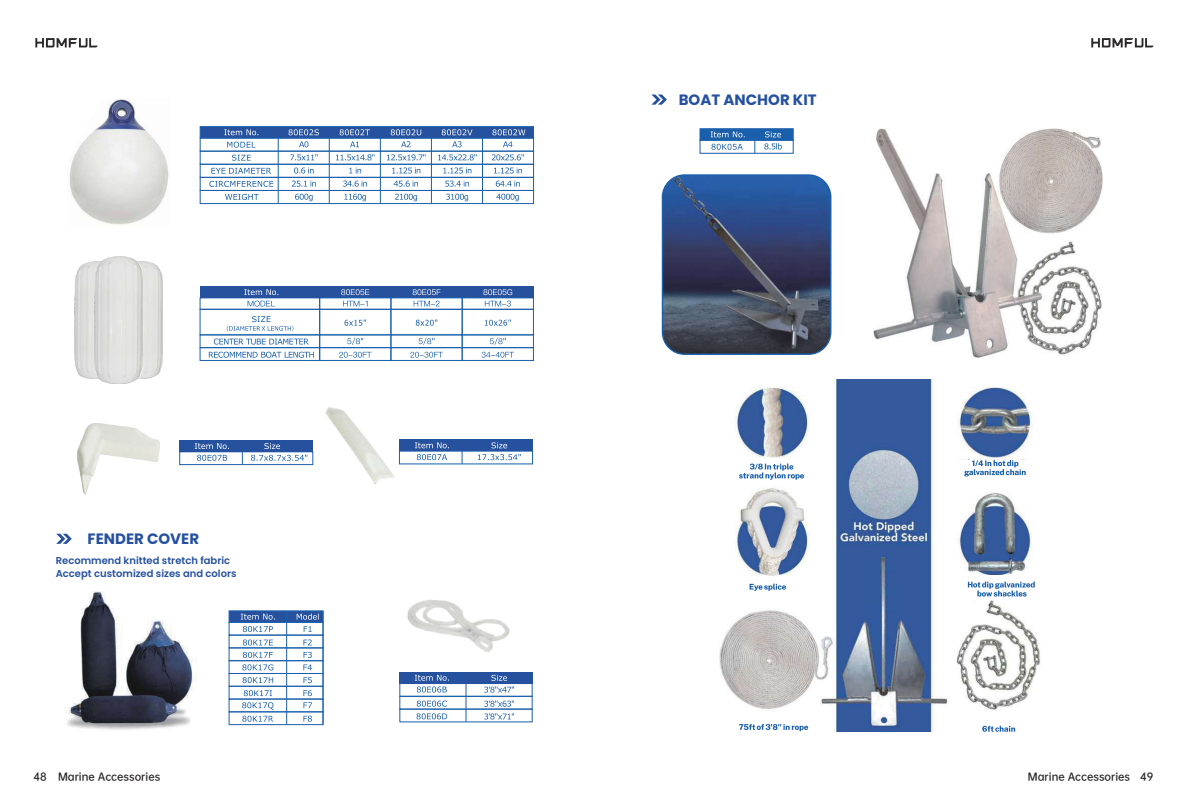
<style>
.page{position:relative;width:1190px;height:807px;background:#fff}
.page>*{position:absolute;margin:0;border:0;box-sizing:border-box;transform-origin:0 0}
.t1{font:700 15px "Poppins";color:#26519f}
.t2{font:600 10px/13px "Poppins";color:#26519f}
.t3{font:10px "OPPO Sans B";color:#2b2829}
</style>
<div class="page">
<svg style="left:1091px;top:38px;width:63px;height:9px"></svg>
<svg style="left:35px;top:38px;width:63px;height:9px"></svg>
<img style="left:307px;top:407px;width:104px;height:78px">
<img style="left:77px;top:423px;width:82px;height:71px">
<div style="left:179px;top:452px;width:134px;height:13px;border:1px solid #1a5fac"></div>
<div style="left:179px;top:440px;width:134px;height:12px;background:#26519f"></div>
<svg style="left:195px;top:443px;width:34px;height:6px"></svg>
<svg style="left:197px;top:455px;width:30px;height:6px"></svg>
<svg style="left:242px;top:452px;width:1px;height:13px"></svg>
<svg style="left:251px;top:455px;width:56px;height:6px"></svg>
<svg style="left:264px;top:443px;width:16px;height:6px"></svg>
<div style="left:399px;top:440px;width:134px;height:11px;background:#26519f"></div>
<svg style="left:415px;top:442px;width:34px;height:6px"></svg>
<svg style="left:417px;top:454px;width:30px;height:6px"></svg>
<svg style="left:462px;top:451px;width:1px;height:13px"></svg>
<svg style="left:478px;top:454px;width:43px;height:6px"></svg>
<svg style="left:491px;top:442px;width:16px;height:6px"></svg>
<img style="left:69px;top:99px;width:100px;height:126px">
<svg style="left:227px;top:142px;width:29px;height:6px"></svg>
<div style="left:200px;top:138px;width:334px;height:13px;border:1px solid #1a5fac"></div>
<div style="left:200px;top:126px;width:334px;height:12px;background:#26519f;border:1px solid #1a5fac"></div>
<hr style="left:278px;top:135px;width:1px;height:69px;background:#1a5fac">
<svg style="left:224px;top:129px;width:34px;height:6px"></svg>
<svg style="left:289px;top:129px;width:30px;height:6px"></svg>
<svg style="left:299px;top:141px;width:9px;height:6px"></svg>
<hr style="left:329px;top:138px;width:1px;height:66px;background:#1a5fac">
<svg style="left:340px;top:129px;width:30px;height:6px"></svg>
<svg style="left:350px;top:141px;width:9px;height:6px"></svg>
<hr style="left:380px;top:138px;width:1px;height:66px;background:#1a5fac">
<svg style="left:391px;top:129px;width:30px;height:6px"></svg>
<svg style="left:401px;top:141px;width:10px;height:6px"></svg>
<hr style="left:431px;top:138px;width:1px;height:66px;background:#1a5fac">
<svg style="left:442px;top:129px;width:31px;height:6px"></svg>
<svg style="left:452px;top:141px;width:10px;height:6px"></svg>
<hr style="left:482px;top:138px;width:1px;height:66px;background:#1a5fac">
<svg style="left:492px;top:129px;width:33px;height:6px"></svg>
<svg style="left:503px;top:141px;width:10px;height:6px"></svg>
<svg style="left:290px;top:154px;width:28px;height:6px"></svg>
<svg style="left:336px;top:154px;width:39px;height:6px"></svg>
<svg style="left:387px;top:154px;width:39px;height:6px"></svg>
<svg style="left:438px;top:154px;width:39px;height:6px"></svg>
<svg style="left:492px;top:154px;width:32px;height:6px"></svg>
<svg style="left:232px;top:155px;width:19px;height:6px"></svg>
<svg style="left:294px;top:168px;width:20px;height:6px"></svg>
<svg style="left:349px;top:168px;width:12px;height:5px"></svg>
<svg style="left:392px;top:168px;width:28px;height:6px"></svg>
<svg style="left:443px;top:168px;width:28px;height:6px"></svg>
<svg style="left:494px;top:168px;width:28px;height:6px"></svg>
<svg style="left:211px;top:168px;width:60px;height:6px"></svg>
<div style="left:200px;top:177px;width:334px;height:14px;border:1px solid #1a5fac"></div>
<svg style="left:292px;top:181px;width:24px;height:6px"></svg>
<svg style="left:343px;top:181px;width:24px;height:6px"></svg>
<svg style="left:394px;top:181px;width:24px;height:6px"></svg>
<svg style="left:445px;top:181px;width:24px;height:6px"></svg>
<svg style="left:496px;top:181px;width:24px;height:6px"></svg>
<svg style="left:209px;top:181px;width:64px;height:6px"></svg>
<div style="left:200px;top:190px;width:334px;height:14px;border:1px solid #1a5fac"></div>
<svg style="left:295px;top:194px;width:18px;height:7px"></svg>
<svg style="left:344px;top:194px;width:22px;height:7px"></svg>
<svg style="left:395px;top:194px;width:22px;height:7px"></svg>
<svg style="left:446px;top:194px;width:22px;height:7px"></svg>
<svg style="left:496px;top:194px;width:23px;height:7px"></svg>
<svg style="left:225px;top:194px;width:34px;height:6px"></svg>
<div style="left:200px;top:151px;width:334px;height:14px;border:1px solid #1a5fac"></div>
<img style="left:407px;top:599px;width:103px;height:53px">
<div style="left:399px;top:672px;width:134px;height:12px;background:#26519f"></div>
<hr style="left:466px;top:684px;width:1px;height:38px;background:#1a5fac">
<div style="left:400px;top:696px;width:132px;height:13px;border:1px solid #1a5fac"></div>
<div style="left:400px;top:709px;width:132px;height:13px;border:1px solid #1a5fac"></div>
<svg style="left:415px;top:675px;width:34px;height:18px"></svg>
<svg style="left:417px;top:701px;width:30px;height:6px"></svg>
<svg style="left:417px;top:713px;width:30px;height:6px"></svg>
<svg style="left:484px;top:675px;width:30px;height:18px"></svg>
<svg style="left:484px;top:701px;width:30px;height:6px"></svg>
<svg style="left:484px;top:713px;width:30px;height:7px"></svg>
<img style="left:64px;top:591px;width:133px;height:139px">
<svg style="left:243px;top:626px;width:30px;height:6px"></svg>
<svg style="left:243px;top:639px;width:30px;height:7px"></svg>
<svg style="left:243px;top:652px;width:30px;height:6px"></svg>
<svg style="left:242px;top:664px;width:31px;height:6px"></svg>
<svg style="left:243px;top:677px;width:30px;height:6px"></svg>
<svg style="left:244px;top:690px;width:28px;height:6px"></svg>
<svg style="left:242px;top:702px;width:32px;height:8px"></svg>
<svg style="left:242px;top:716px;width:31px;height:6px"></svg>
<div style="left:229px;top:611px;width:94px;height:12px;background:#26519f;border:1px solid #1a5fac"></div>
<hr style="left:323px;top:611px;width:1px;height:114px;background:#1a5fac">
<svg style="left:241px;top:614px;width:34px;height:6px"></svg>
<div style="left:229px;top:635px;width:94px;height:13px;border:1px solid #1a5fac"></div>
<div style="left:229px;top:660px;width:94px;height:14px;border:1px solid #1a5fac"></div>
<div style="left:229px;top:673px;width:94px;height:14px;border:1px solid #1a5fac"></div>
<div style="left:229px;top:686px;width:94px;height:13px;border:1px solid #1a5fac"></div>
<div style="left:229px;top:699px;width:94px;height:13px;border:1px solid #1a5fac"></div>
<div style="left:229px;top:712px;width:94px;height:13px;border:1px solid #1a5fac"></div>
<hr style="left:286px;top:611px;width:1px;height:114px;background:#1a5fac">
<svg style="left:304px;top:626px;width:8px;height:6px"></svg>
<svg style="left:303px;top:639px;width:9px;height:6px"></svg>
<svg style="left:304px;top:652px;width:8px;height:6px"></svg>
<svg style="left:303px;top:664px;width:9px;height:6px"></svg>
<svg style="left:304px;top:677px;width:8px;height:6px"></svg>
<svg style="left:303px;top:690px;width:9px;height:6px"></svg>
<svg style="left:303px;top:702px;width:9px;height:6px"></svg>
<svg style="left:303px;top:716px;width:9px;height:6px"></svg>
<svg style="left:297px;top:614px;width:22px;height:6px"></svg>
<img style="left:75px;top:262px;width:87px;height:116px">
<img style="left:94px;top:257px;width:49px;height:127px">
<svg style="left:214px;top:339px;width:95px;height:6px"></svg>
<svg style="left:209px;top:352px;width:105px;height:6px"></svg>
<div style="left:200px;top:309px;width:120px;height:26px;border:1px solid #1a5fac"></div>
<div style="left:200px;top:298px;width:120px;height:12px;border:1px solid #1a5fac"></div>
<svg style="left:248px;top:301px;width:27px;height:6px"></svg>
<div style="left:200px;top:347px;width:120px;height:14px;border:1px solid #1a5fac"></div>
<svg style="left:343px;top:301px;width:25px;height:5px"></svg>
<svg style="left:347px;top:338px;width:16px;height:7px"></svg>
<div style="left:200px;top:286px;width:333px;height:12px;background:#26519f"></div>
<svg style="left:244px;top:289px;width:34px;height:6px"></svg>
<svg style="left:341px;top:289px;width:28px;height:6px"></svg>
<svg style="left:413px;top:289px;width:27px;height:6px"></svg>
<svg style="left:483px;top:289px;width:29px;height:6px"></svg>
<svg style="left:482px;top:352px;width:32px;height:6px"></svg>
<svg style="left:414px;top:301px;width:26px;height:5px"></svg>
<svg style="left:485px;top:301px;width:26px;height:6px"></svg>
<svg style="left:419px;top:338px;width:16px;height:7px"></svg>
<svg style="left:490px;top:338px;width:16px;height:7px"></svg>
<svg style="left:339px;top:352px;width:32px;height:6px"></svg>
<svg style="left:410px;top:352px;width:33px;height:6px"></svg>
<svg style="left:345px;top:320px;width:21px;height:6px"></svg>
<svg style="left:416px;top:320px;width:21px;height:6px"></svg>
<svg style="left:485px;top:320px;width:26px;height:6px"></svg>
<svg style="left:227px;top:316px;width:66px;height:15px"></svg>
<div style="left:319px;top:309px;width:72px;height:26px;border:1px solid #1a5fac"></div>
<div style="left:319px;top:298px;width:72px;height:12px;border:1px solid #1a5fac"></div>
<div style="left:319px;top:347px;width:72px;height:14px;border:1px solid #1a5fac"></div>
<div style="left:391px;top:309px;width:71px;height:26px;border:1px solid #1a5fac"></div>
<div style="left:391px;top:298px;width:71px;height:12px;border:1px solid #1a5fac"></div>
<div style="left:391px;top:347px;width:71px;height:14px;border:1px solid #1a5fac"></div>
<div style="left:462px;top:309px;width:72px;height:26px;border:1px solid #1a5fac"></div>
<div style="left:462px;top:298px;width:72px;height:12px;border:1px solid #1a5fac"></div>
<div style="left:462px;top:347px;width:72px;height:14px;border:1px solid #1a5fac"></div>
<img style="left:873px;top:129px;width:230px;height:229px">
<svg style="left:711px;top:144px;width:32px;height:6px"></svg>
<div style="left:700px;top:140px;width:93px;height:14px;border:1px solid #1a5fac"></div>
<div style="left:700px;top:128px;width:93px;height:12px;background:#1a5fac;border:1px solid #1a5fac"></div>
<svg style="left:755px;top:129px;width:1px;height:24px"></svg>
<svg style="left:711px;top:132px;width:34px;height:5px"></svg>
<svg style="left:765px;top:131px;width:16px;height:6px"></svg>
<svg style="left:764px;top:143px;width:18px;height:6px"></svg>
<img style="left:662px;top:176px;width:169px;height:178px">
<div style="left:662px;top:174px;width:169px;height:181px;border:1px solid #1a5fac;border-radius:22px"></div>
<img style="left:720px;top:380px;width:321px;height:352px">
<div style="left:717px;top:458px;width:111px;height:28px;background:#fff"></div>
<div style="left:717px;top:576px;width:111px;height:28px;background:#fff"></div>
<div style="left:941px;top:460px;width:110px;height:27px;background:#fff"></div>
<div style="left:941px;top:575px;width:110px;height:25px;background:#fff"></div>
<svg style="left:739px;top:464px;width:65px;height:16px"></svg>
<svg style="left:750px;top:584px;width:36px;height:7px"></svg>
<svg style="left:964px;top:460px;width:62px;height:16px"></svg>
<svg style="left:968px;top:582px;width:67px;height:15px"></svg>
<svg style="left:739px;top:724px;width:69px;height:7px"></svg>
<svg style="left:982px;top:726px;width:33px;height:6px"></svg>
<svg style="left:651px;top:95px;width:16px;height:10px"></svg>
<svg style="left:56px;top:534px;width:16px;height:10px"></svg>
<h1 class="t1" style="left:88px;top:530px;width:113px">FENDER COVER</h1>
<p class="t2" style="left:56px;top:554px;width:182px">Recommend knitted stretch fabric<br>Accept customized sizes and colors</p>
<h1 class="t1" style="left:679px;top:91px;width:139px">BOAT ANCHOR KIT</h1>
<p class="t3" style="left:34px;top:772px;width:128px">48 Marine Accessories</p>
<p class="t3" style="left:1028px;top:772px;width:127px">Marine Accessories 49</p>
</div>
